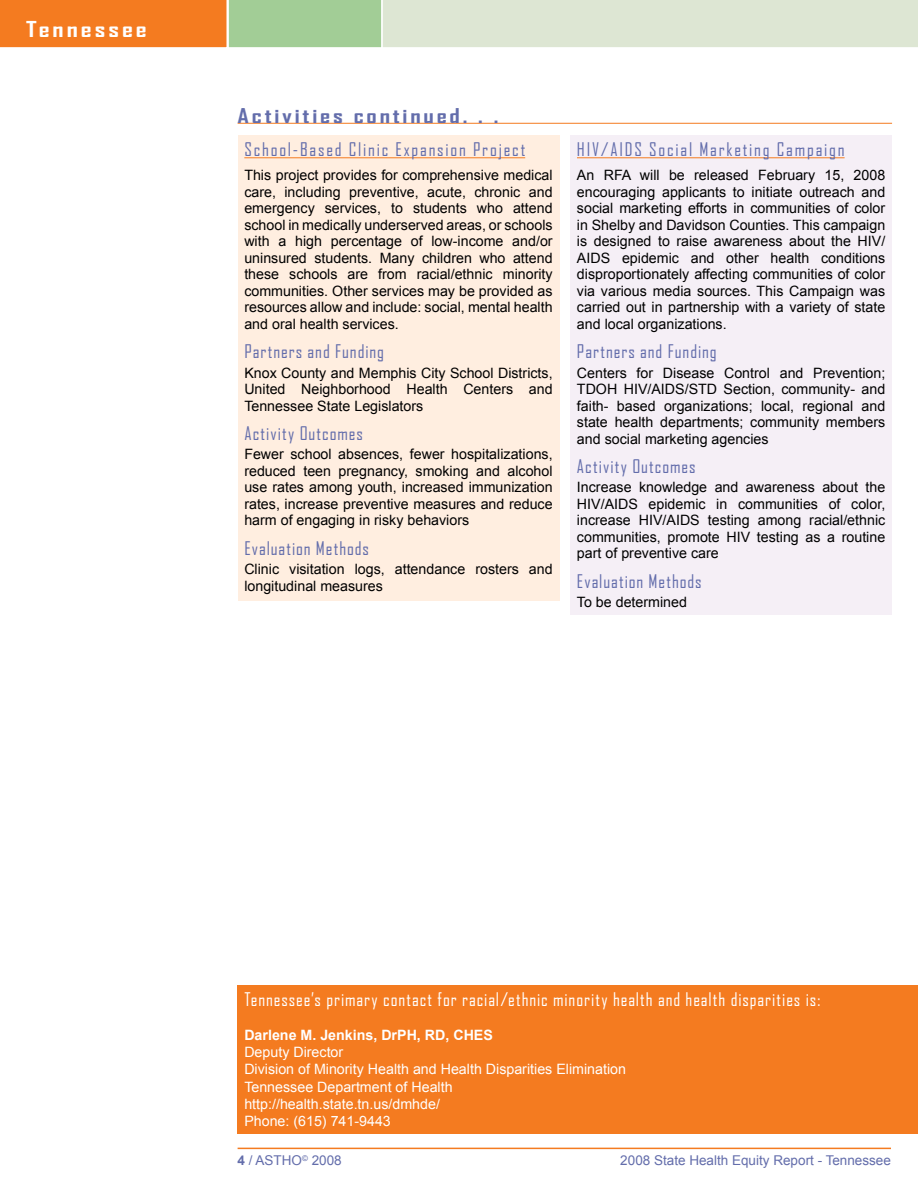
<style>
.page{position:relative;width:918px;height:1188px;background:#fff}
.page>*{position:absolute;margin:0;border:0;box-sizing:border-box;transform-origin:0 0}
.t1{font:700 21px "Agency FB";letter-spacing:.11em;color:#fff;scale:1.3 1}
.t2{font:700 19.5px "Agency FB";letter-spacing:.11em;color:#636dab;scale:1.3 1}
.t3{font:18px "Agency FB";letter-spacing:.065em;color:#636dab}
.t4{font:18px "Agency FB";letter-spacing:.05em;color:#fff}
.t5{font:18px "Agency FB";letter-spacing:.1em;color:#636dab}
.t6{font:14.25px/16.5px "Arial";color:#000;text-align:justify}
.t7{font:14.25px/17.1px "Arial";color:#fff}
.t8{font:700 14.25px "Arial";color:#fff}
.t9{font:13.5px "Arial";color:#636dab}
.s1{font-weight:700}
</style>
<div class="page">
<svg style="left:0;top:0;width:918px;height:48px;background:#d9c89e"></svg>
<hr style="left:238px;top:1148px;width:653px;height:1px;background:#f47b20">
<div style="left:570px;top:135px;width:322px;height:479px;background:#f5eff6"></div>
<hr style="left:577px;top:157px;width:268px;height:1px;background:#f47b20">
<div style="left:238px;top:135px;width:321px;height:466px;background:#ffeee0"></div>
<hr style="left:244px;top:157px;width:281px;height:1px;background:#f47b20">
<div style="left:238px;top:986px;width:680px;height:148px;background:#f47b20"></div>
<hr style="left:238px;top:123px;width:654px;height:1px;background:#f47b20">
<h1 class="t1" style="left:26px;top:16px;width:94px">Tennessee</h1>
<h2 class="t2" style="left:238px;top:103px;width:202px">Activities continued. . .</h2>
<p class="t5" style="left:244px;top:138px;width:282px">School-Based Clinic Expansion Project</p>
<p class="t6" style="left:244px;top:167px;width:310px">This project provides for comprehensive medical care, including preventive, acute, chronic and emergency services, to students who attend school in medically underserved areas, or schools with a high percentage of low-income and/or uninsured students. Many children who attend these schools are from racial/ethnic minority communities. Other services may be provided as resources allow and include: social, mental health and oral health services.</p>
<p class="t3" style="left:244px;top:341px;width:141px">Partners and Funding</p>
<p class="t6" style="left:244px;top:364px;width:310px">Knox County and Memphis City School Districts, United Neighborhood Health Centers and Tennessee State Legislators</p>
<p class="t3" style="left:244px;top:422px;width:120px">Activity Outcomes</p>
<p class="t6" style="left:244px;top:446px;width:310px">Fewer school absences, fewer hospitalizations, reduced teen pregnancy, smoking and alcohol use rates among youth, increased immunization rates, increase preventive measures and reduce harm of engaging in risky behaviors</p>
<p class="t3" style="left:244px;top:537px;width:126px">Evaluation Methods</p>
<p class="t6" style="left:244px;top:561px;width:310px">Clinic visitation logs, attendance rosters and longitudinal measures</p>
<p class="t5" style="left:577px;top:138px;width:269px">HIV/AIDS Social Marketing Campaign</p>
<p class="t6" style="left:577px;top:167px;width:310px">An RFA will be released February 15, 2008 encouraging applicants to initiate outreach and social marketing efforts in communities of color in Shelby and Davidson Counties. This campaign is designed to raise awareness about the HIV/ AIDS epidemic and other health conditions disproportionately affecting communities of color via various media sources. This Campaign was carried out in partnership with a variety of state and local organizations.</p>
<p class="t3" style="left:577px;top:341px;width:141px">Partners and Funding</p>
<p class="t6" style="left:577px;top:364px;width:310px">Centers for Disease Control and Prevention; TDOH HIV/AIDS/STD Section, community- and faith- based organizations; local, regional and state health departments; community members and social marketing agencies</p>
<p class="t3" style="left:577px;top:455px;width:120px">Activity Outcomes</p>
<p class="t6" style="left:577px;top:479px;width:310px">Increase knowledge and awareness about the HIV/AIDS epidemic in communities of color, increase HIV/AIDS testing among racial/ethnic communities, promote HIV testing as a routine part of preventive care</p>
<p class="t3" style="left:577px;top:570px;width:126px">Evaluation Methods</p>
<p class="t6" style="left:577px;top:594px;width:112px">To be determined</p>
<p class="t4" style="left:244px;top:988px;width:578px">Tennessee’s primary contact for racial/ethnic minority health and health disparities is:</p>
<p class="t8" style="left:244px;top:1026px;width:250px">Darlene M. Jenkins, DrPH, RD, CHES</p>
<p class="t7" style="left:244px;top:1044px;width:383px">Deputy Director<br>Division of Minority Health and Health Disparities Elimination Tennessee Department of Health http://health.state.tn.us/dmhde/<br>Phone: (615) 741-9443</p>
<p class="t9" style="left:238px;top:1152px;width:106px"><span class="s1">4</span> / ASTHO<sup>©</sup> 2008</p>
<p class="t9" style="left:620px;top:1152px;width:272px">2008 State Health Equity Report - Tennessee</p>
</div>
